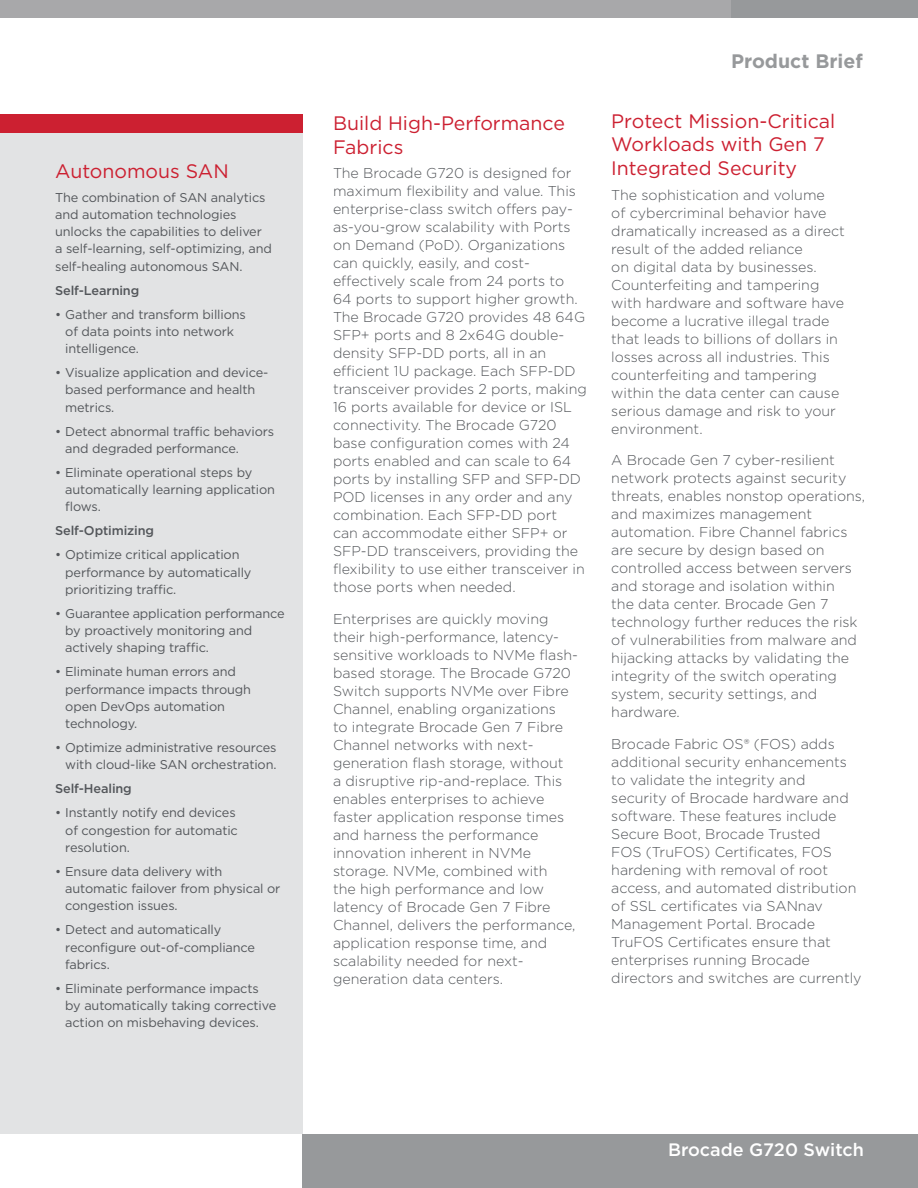
<style>
.page{position:relative;width:918px;height:1188px;background:#fff}
.page>*{position:absolute;margin:0;border:0;box-sizing:border-box;transform-origin:0 0}
.Body_Head{font:19.5px/23.4px "Gotham";color:#cc2031}
.t1{font:700 19.5px "Gotham";color:#97999b}
.t2{font:500 18px "Gotham";color:#fff}
.Body_Text{font:300 14.25px/18px "Gotham";color:#53565a}
.Side_Bar_Body{font:12.75px/17.2px "Gotham";letter-spacing:-.01em;color:#53565a}
.Side_Bar_Body-2{font:500 12.75px "Gotham";letter-spacing:-.01em;color:#53565a}
</style>
<div class="page">
<div style="left:0;top:0;width:735px;height:18px;background:#a8a8aa"></div>
<div style="left:731px;top:0;width:187px;height:18px;background:#97999b"></div>
<div style="left:302px;top:1134px;width:616px;height:54px;background:#97999b"></div>
<div style="left:0;top:115px;width:303px;height:1019px;background:#e2e3e4"></div>
<div style="left:0;top:115px;width:303px;height:18px;background:#cc2031"></div>
<p class="Body_Head" style="left:55px;top:159px;width:175px">Autonomous SAN</p>
<p class="Side_Bar_Body" style="left:55px;top:188px;width:218px">The combination of SAN analytics and automation technologies unlocks the capabilities to deliver a self-learning, self-optimizing, and self-healing autonomous SAN.</p>
<p class="Side_Bar_Body-2" style="left:55px;top:282px;width:86px">Self-Learning</p>
<p class="Side_Bar_Body" style="left:65px;top:305px;width:182px;text-indent:-10px">• Gather and transform billions of data points into network intelligence.</p>
<p class="Side_Bar_Body" style="left:65px;top:364px;width:205px;text-indent:-10px">• Visualize application and device&shy;based performance and health metrics.</p>
<p class="Side_Bar_Body" style="left:65px;top:422px;width:210px;text-indent:-10px">• Detect abnormal traffic behaviors and degraded performance.</p>
<p class="Side_Bar_Body" style="left:65px;top:463px;width:211px;text-indent:-10px">• Eliminate operational steps by automatically learning application flows.</p>
<p class="Side_Bar_Body-2" style="left:55px;top:522px;width:100px">Self-Optimizing</p>
<p class="Side_Bar_Body" style="left:65px;top:546px;width:188px;text-indent:-10px">• Optimize critical application performance by automatically prioritizing traffic.</p>
<p class="Side_Bar_Body" style="left:65px;top:604px;width:221px;text-indent:-10px">• Guarantee application performance by proactively monitoring and actively shaping traffic.</p>
<p class="Side_Bar_Body" style="left:65px;top:663px;width:187px;text-indent:-10px">• Eliminate human errors and performance impacts through open DevOps automation technology.</p>
<p class="Side_Bar_Body" style="left:55px;top:739px;width:223px;text-align:right">• Optimize administrative resources with cloud-like SAN orchestration.</p>
<p class="Side_Bar_Body-2" style="left:55px;top:780px;width:78px">Self-Healing</p>
<p class="Side_Bar_Body" style="left:65px;top:804px;width:174px;text-indent:-10px">• Instantly notify end devices of congestion for automatic resolution.</p>
<p class="Side_Bar_Body" style="left:65px;top:862px;width:217px;text-indent:-10px">• Ensure data delivery with automatic failover from physical or congestion issues.</p>
<p class="Side_Bar_Body" style="left:65px;top:921px;width:191px;text-indent:-10px">• Detect and automatically reconfigure out-of-compliance fabrics.</p>
<p class="Side_Bar_Body" style="left:65px;top:979px;width:213px;text-indent:-10px">• Eliminate performance impacts by automatically taking corrective action on misbehaving devices.</p>
<p class="Body_Head" style="left:333px;top:111px;width:234px">Build High-Performance<br>Fabrics</p>
<p class="Body_Text" style="left:333px;top:164px;width:255px">The Brocade G720 is designed for maximum flexibility and value. This enterprise-class switch offers pay&shy;as-you-grow scalability with Ports on Demand (PoD). Organizations can quickly, easily, and cost&shy;effectively scale from 24 ports to<br>64 ports to support higher growth.<br>The Brocade G720 provides 48 64G SFP+ ports and 8 2x64G double&shy;density SFP-DD ports, all in an efficient 1U package. Each SFP-DD transceiver provides 2 ports, making 16 ports available for device or ISL connectivity. The Brocade G720 base configuration comes with 24 ports enabled and can scale to 64 ports by installing SFP and SFP-DD POD licenses in any order and any combination. Each SFP-DD port<br>can accommodate either SFP+ or SFP-DD transceivers, providing the flexibility to use either transceiver in those ports when needed.</p>
<p class="Body_Text" style="left:333px;top:610px;width:247px">Enterprises are quickly moving their high-performance, latency&shy;sensitive workloads to NVMe flash&shy;based storage. The Brocade G720<br>Switch supports NVMe over Fibre<br>Channel, enabling organizations<br>to integrate Brocade Gen 7 Fibre<br>Channel networks with next&shy;generation flash storage, without<br>a disruptive rip-and-replace. This enables enterprises to achieve faster application response times and harness the performance innovation inherent in NVMe storage. NVMe, combined with<br>the high performance and low latency of Brocade Gen 7 Fibre<br>Channel, delivers the performance, application response time, and scalability needed for next&shy;generation data centers.</p>
<h1 class="t1" style="left:731px;top:48px;width:133px">Product Brief</h1>
<p class="Body_Head" style="left:611px;top:109px;width:226px">Protect Mission-Critical<br>Workloads with Gen 7<br>Integrated Security</p>
<p class="Body_Text" style="left:611px;top:185px;width:235px">The sophistication and volume<br>of cybercriminal behavior have dramatically increased as a direct result of the added reliance<br>on digital data by businesses.<br>Counterfeiting and tampering with hardware and software have become a lucrative illegal trade that leads to billions of dollars in losses across all industries. This counterfeiting and tampering within the data center can cause serious damage and risk to your environment.</p>
<p class="Body_Text" style="left:611px;top:451px;width:255px">A Brocade Gen 7 cyber-resilient network protects against security threats, enables nonstop operations, and maximizes management automation. Fibre Channel fabrics are secure by design based on controlled access between servers and storage and isolation within<br>the data center. Brocade Gen 7 technology further reduces the risk of vulnerabilities from malware and hijacking attacks by validating the integrity of the switch operating system, security settings, and hardware.</p>
<p class="Body_Text" style="left:611px;top:734px;width:252px">Brocade Fabric OS® (FOS) adds additional security enhancements to validate the integrity and security of Brocade hardware and software. These features include<br>Secure Boot, Brocade Trusted<br>FOS (TruFOS) Certificates, FOS hardening with removal of root access, and automated distribution of SSL certificates via SANnav<br>Management Portal. Brocade<br>TruFOS Certificates ensure that enterprises running Brocade directors and switches are currently</p>
<p class="t2" style="left:668px;top:1138px;width:197px">Brocade G720 Switch</p>
</div>
